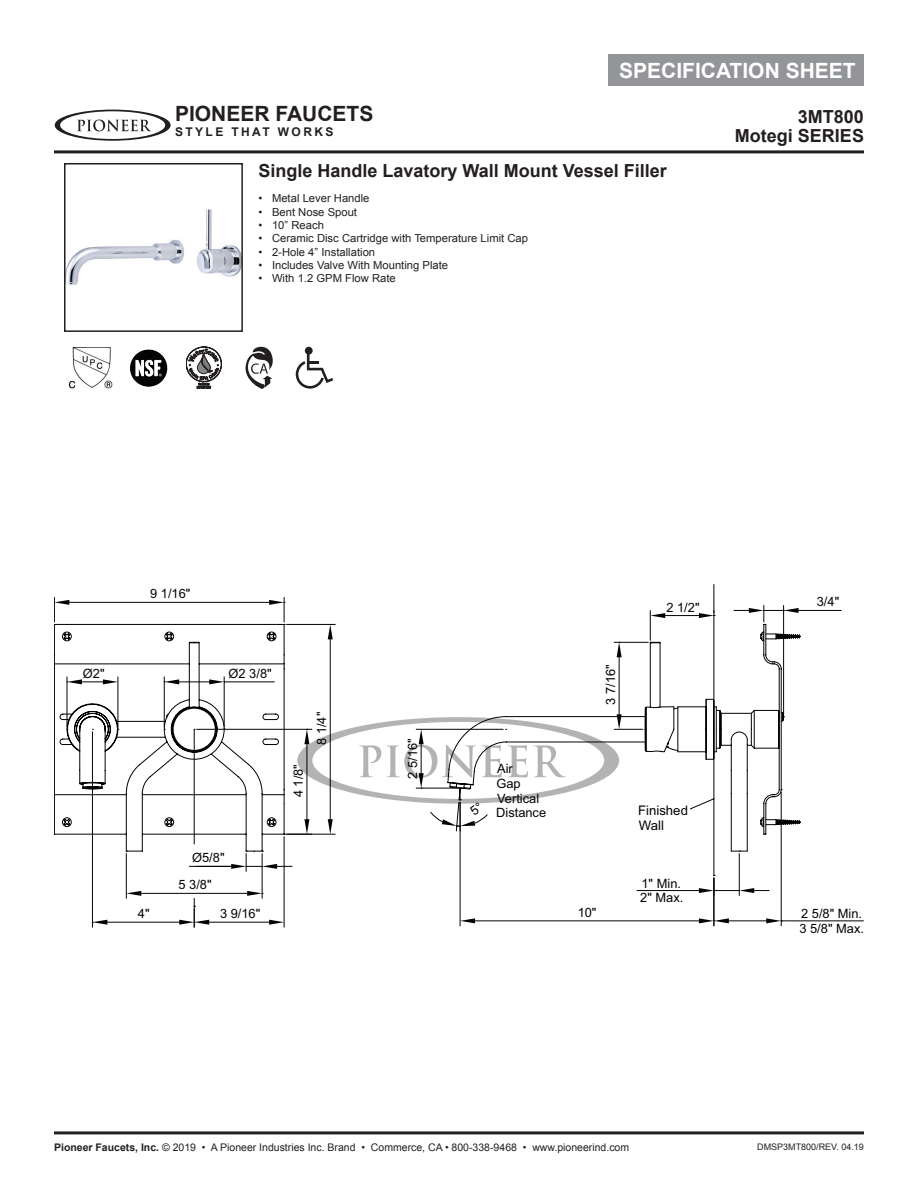
<style>
.page{position:relative;width:918px;height:1188px;background:#fff}
.page>*{position:absolute;margin:0;border:0;box-sizing:border-box;transform-origin:0 0}
.t1{font:700 21px "Arial";color:#fff}
.t2{font:700 21px "Arial";color:#231f20}
.t3{font:700 18px "Arial";color:#231f20}
.t4{font:13.2px/15px "Arial";color:#030303}
.t5{font:12.9px/14.5px "Arial";color:#030303}
.t6{font:700 12px "Arial";letter-spacing:.2em;color:#231f20}
.t7{font:11.1px "Arial";color:#231f20}
.t8{font:10.5px "Arial";color:#231f20}
.t9{font:9px "Arial";color:#231f20}
.s1{font-weight:700}
</style>
<div class="page">
<svg style="left:55px;top:110px;width:116px;height:31px"></svg>
<img style="left:130px;top:350px;width:37px;height:37px">
<img style="left:70px;top:347px;width:42px;height:41px">
<svg style="left:186px;top:347px;width:36px;height:42px"></svg>
<svg style="left:246px;top:347px;width:27px;height:42px"></svg>
<svg style="left:296px;top:354px;width:37px;height:35px"></svg>
<div style="left:305px;top:347px;width:8px;height:8px;background:#231f20;border-radius:50%"></div>
<div style="left:608px;top:54px;width:256px;height:31px;background:#939598"></div>
<hr style="left:54px;top:150px;width:810px;height:3px;background:#231f20">
<hr style="left:54px;top:1131px;width:810px;height:3px;background:#231f20">
<img style="left:67px;top:209px;width:173px;height:76px">
<div style="left:64px;top:163px;width:179px;height:169px;border:2px solid #231f20"></div>
<hr style="left:284px;top:837px;width:1px;height:90px;background:#030303">
<hr style="left:209px;top:922px;width:60px;height:1px;background:#030303">
<svg style="left:269px;top:920px;width:15px;height:5px"></svg>
<hr style="left:92px;top:732px;width:1px;height:195px;background:#030303">
<hr style="left:107px;top:922px;width:72px;height:1px;background:#030303">
<svg style="left:179px;top:898px;width:30px;height:29px"></svg>
<svg style="left:93px;top:920px;width:14px;height:5px"></svg>
<hr style="left:126px;top:854px;width:1px;height:44px;background:#030303">
<hr style="left:262px;top:854px;width:1px;height:44px;background:#030303">
<hr style="left:141px;top:893px;width:106px;height:1px;background:#030303">
<svg style="left:126px;top:891px;width:15px;height:5px"></svg>
<svg style="left:247px;top:891px;width:16px;height:5px"></svg>
<hr style="left:69px;top:602px;width:200px;height:1px;background:#030303">
<svg style="left:54px;top:597px;width:15px;height:13px"></svg>
<svg style="left:269px;top:597px;width:16px;height:13px"></svg>
<hr style="left:781px;top:792px;width:1px;height:134px;background:#030303">
<hr style="left:729px;top:920px;width:37px;height:1px;background:#030303">
<hr style="left:781px;top:920px;width:82px;height:1px;background:#030303">
<svg style="left:766px;top:918px;width:16px;height:5px"></svg>
<hr style="left:739px;top:854px;width:1px;height:42px;background:#030303">
<hr style="left:637px;top:890px;width:62px;height:1px;background:#030303">
<hr style="left:799px;top:610px;width:42px;height:1px;background:#030303">
<svg style="left:66px;top:624px;width:734px;height:228px"></svg>
<svg style="left:103px;top:679px;width:15px;height:2px"></svg>
<svg style="left:67px;top:679px;width:15px;height:2px"></svg>
<svg style="left:66px;top:681px;width:391px;height:151px"></svg>
<svg style="left:457px;top:584px;width:258px;height:292px"></svg>
<hr style="left:460px;top:802px;width:1px;height:124px;background:#030303">
<hr style="left:713px;top:878px;width:1px;height:48px;background:#030303">
<hr style="left:475px;top:920px;width:224px;height:1px;background:#030303">
<svg style="left:460px;top:918px;width:15px;height:5px"></svg>
<svg style="left:699px;top:918px;width:30px;height:5px"></svg>
<hr style="left:665px;top:615px;width:34px;height:1px;background:#030303">
<svg style="left:699px;top:611px;width:16px;height:7px"></svg>
<hr style="left:614px;top:642px;width:34px;height:1px;background:#030303">
<hr style="left:619px;top:657px;width:1px;height:57px;background:#030303">
<svg style="left:650px;top:611px;width:15px;height:32px"></svg>
<svg style="left:617px;top:642px;width:5px;height:15px"></svg>
<hr style="left:189px;top:866px;width:42px;height:1px;background:#030303">
<hr style="left:194px;top:729px;width:1px;height:115px;background:#030303">
<svg style="left:699px;top:875px;width:70px;height:21px"></svg>
<svg style="left:734px;top:605px;width:65px;height:17px"></svg>
<svg style="left:231px;top:851px;width:61px;height:20px"></svg>
<svg style="left:284px;top:714px;width:362px;height:121px"></svg>
<p class="t2" style="left:175px;top:100px;width:200px">PIONEER FAUCETS</p>
<p class="t6" style="left:175px;top:124px;width:160px">STYLE THAT WORKS</p>
<p class="t1" style="left:619px;top:57px;width:238px">SPECIFICATION SHEET</p>
<p class="t3" style="left:798px;top:105px;width:68px">3MT800</p>
<p class="t3" style="left:735px;top:124px;width:131px">Motegi SERIES</p>
<p class="t3" style="left:259px;top:158px;width:410px">Single Handle Lavatory Wall Mount Vessel Filler</p>
<p class="t7" style="left:259px;top:191px;width:113px">• Metal Lever Handle</p>
<p class="t7" style="left:259px;top:205px;width:100px">• Bent Nose Spout</p>
<p class="t7" style="left:259px;top:218px;width:67px">• 10” Reach</p>
<p class="t7" style="left:259px;top:231px;width:271px">• Ceramic Disc Cartridge with Temperature Limit Cap</p>
<p class="t7" style="left:259px;top:244px;width:118px">• 2-Hole 4” Installation</p>
<p class="t7" style="left:259px;top:258px;width:191px">• Includes Valve With Mounting Plate</p>
<p class="t7" style="left:259px;top:271px;width:139px">• With 1.2 GPM Flow Rate</p>
<p class="t5" style="left:83px;top:666px;width:23px">Ø2"</p>
<p class="t5" style="left:150px;top:587px;width:42px">9 1/16"</p>
<p class="t5" style="left:229px;top:666px;width:45px">Ø2 3/8"</p>
<p class="t5" style="left:192px;top:851px;width:34px">Ø5/8"</p>
<p class="t5" style="left:179px;top:878px;width:35px">5 3/8"</p>
<p class="t5" style="left:138px;top:907px;width:13px">4"</p>
<p class="t5" style="left:220px;top:907px;width:42px">3 9/16"</p>
<p class="t5" style="left:291px;top:797px;width:35px;rotate:-90deg">4 1/8"</p>
<p class="t5" style="left:315px;top:745px;width:35px;rotate:-90deg">8 1/4"</p>
<p class="t5" style="left:406px;top:779px;width:42px;rotate:-90deg">2 5/16"</p>
<p class="t5" style="left:496px;top:762px;width:51px">Air<br>Gap<br>Vertical<br>Distance</p>
<p class="t5" style="left:603px;top:705px;width:42px;rotate:-90deg">3 7/16"</p>
<p class="t5" style="left:666px;top:600px;width:35px">2 1/2"</p>
<p class="t5" style="left:578px;top:905px;width:20px">10"</p>
<p class="t4" style="left:638px;top:803px;width:51px">Finished<br>Wall</p>
<p class="t5" style="left:640px;top:876px;width:45px">1" Min.<br>2" Max.</p>
<p class="t5" style="left:817px;top:595px;width:24px">3/4"</p>
<p class="t5" style="left:799px;top:906px;width:66px">2 5/8" Min.<br>3 5/8" Max.</p>
<p class="t8" style="left:54px;top:1140px;width:577px"><span class="s1">Pioneer Faucets, Inc.</span> © 2019 • A Pioneer Industries Inc. Brand • Commerce, CA • 800-338-9468 • www.pioneerind.com</p>
<p class="t9" style="left:757px;top:1140px;width:108px">DMSP3MT800/REV. 04.19</p>
</div>
